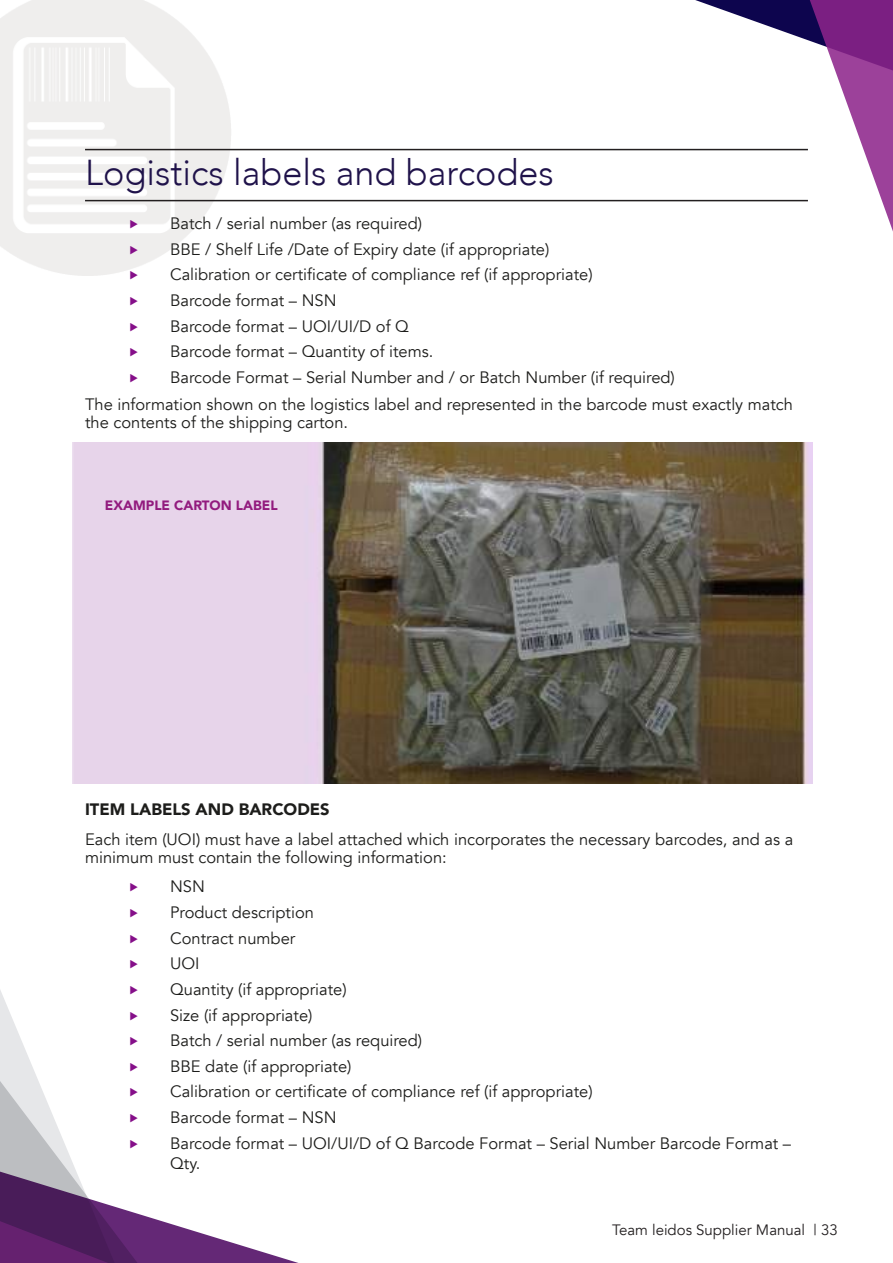
<style>
.page{position:relative;width:893px;height:1263px;background:#fff}
.page>*{position:absolute;margin:0;border:0;box-sizing:border-box;transform-origin:0 0}
.t1{font:300 36px "Avenir";color:#1f124a}
.t2{font:16.5px/25.7px "Avenir";color:#1d1d1b}
.t3{font:900 16.5px "Avenir";color:#1d1d1b}
.t4{font:15px "Avenir";color:#231f20}
.t5{font:900 13.5px "Avenir";color:#921b7e}
</style>
<div class="page">
<svg style="left:695px;top:0;width:198px;height:232px"></svg>
<svg style="left:0;top:990px;width:242px;height:273px"></svg>
<img style="left:72px;top:442px;width:740px;height:342px">
<hr style="left:85px;top:200px;width:723px;height:1px;background:#231f20">
<hr style="left:85px;top:149px;width:723px;height:1px;background:#231f20">
<svg style="left:130px;top:220px;width:22px;height:5px"></svg>
<svg style="left:130px;top:245px;width:22px;height:11px"></svg>
<svg style="left:130px;top:990px;width:22px;height:6px"></svg>
<svg style="left:130px;top:1011px;width:22px;height:10px"></svg>
<svg style="left:130px;top:1037px;width:22px;height:10px"></svg>
<svg style="left:130px;top:1062px;width:22px;height:11px"></svg>
<svg style="left:130px;top:1088px;width:22px;height:10px"></svg>
<svg style="left:130px;top:1114px;width:22px;height:10px"></svg>
<svg style="left:130px;top:1139px;width:22px;height:11px"></svg>
<h1 class="t1" style="left:85px;top:151px;width:470px">Logistics labels and barcodes</h1>
<p class="t2" style="left:170px;top:211px;width:254px">Batch / serial number (as required)</p>
<p class="t2" style="left:170px;top:237px;width:381px">BBE / Shelf Life /Date of Expiry date (if appropriate)</p>
<p class="t2" style="left:170px;top:262px;width:424px">Calibration or certificate of compliance ref (if appropriate)</p>
<p class="t2" style="left:170px;top:288px;width:168px">Barcode format – NSN</p>
<p class="t2" style="left:170px;top:313px;width:240px">Barcode format – UOI/UI/D of Q</p>
<p class="t2" style="left:170px;top:339px;width:265px">Barcode format – Quantity of items.</p>
<p class="t2" style="left:170px;top:365px;width:506px">Barcode Format – Serial Number and / or Batch Number (if required)</p>
<p class="t2" style="left:85px;top:391px;width:709px">The information shown on the logistics label and represented in the barcode must exactly match</p>
<p class="t2" style="left:85px;top:409px;width:265px">the contents of the shipping carton.</p>
<p class="t5" style="left:105px;top:493px;width:174px">EXAMPLE CARTON LABEL</p>
<p class="t3" style="left:85px;top:795px;width:246px">ITEM LABELS AND BARCODES</p>
<p class="t2" style="left:85px;top:830px;width:710px;line-height:17.9px">Each item (UOI) must have a label attached which incorporates the necessary barcodes, and as a minimum must contain the following information:</p>
<p class="t2" style="left:170px;top:874px;width:623px">NSN<br>Product description<br>Contract number<br>UOI<br>Quantity (if appropriate)<br>Size (if appropriate)<br>Batch / serial number (as required)<br>BBE date (if appropriate)<br>Calibration or certificate of compliance ref (if appropriate)<br>Barcode format – NSN<br>Barcode format – UOI/UI/D of Q Barcode Format – Serial Number Barcode Format –</p>
<p class="t2" style="left:170px;top:1150px;width:32px">Qty.</p>
<p class="t4" style="left:612px;top:1221px;width:227px">Team leidos Supplier Manual | 33</p>
</div>
